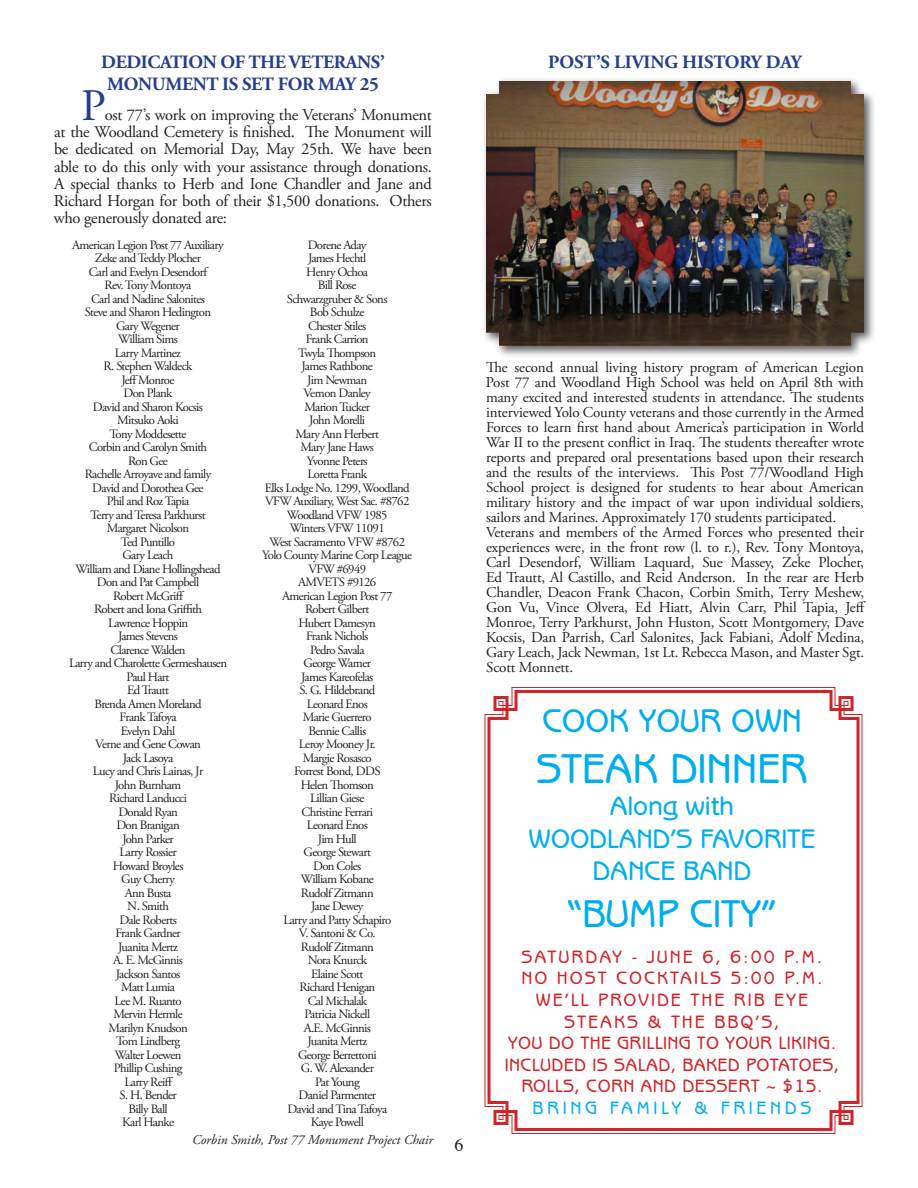
<style>
.page{position:relative;width:918px;height:1188px;background:#fff}
.page>*{position:absolute;margin:0;border:0;box-sizing:border-box;transform-origin:0 0}
.t1{font:45px "Adobe Garamond Pro";color:#253f8e}
.t2{font:500 42px "Benguiat Gothic Std";letter-spacing:-.01em;color:#00aeef}
.t3{font:500 39px "Benguiat Gothic Std";letter-spacing:-.01em;color:#00aeef}
.t4{font:500 33px "Benguiat Gothic Std";letter-spacing:-.01em;color:#00aeef}
.t5{font:500 27px/32.4px "Benguiat Gothic Std";letter-spacing:-.01em;color:#00aeef;text-align:center}
.t6{font:700 18.75px "Adobe Garamond Pro";letter-spacing:-.005em;color:#253f8e}
.t7{font:500 18px/21.6px "Benguiat Gothic Std";letter-spacing:.02em;color:#d1232a;text-align:center}
.t8{font:500 18px "Benguiat Gothic Std";letter-spacing:.2em;color:#00aeef}
.t9{font:16.5px/17.2px "Adobe Garamond Pro";letter-spacing:-.02em;color:#231f20;text-align:justify}
.t10{font:15px/15px "Adobe Garamond Pro";letter-spacing:-.01em;color:#231f20}
.t11{font:italic 13.5px "Adobe Garamond Pro";color:#231f20}
.t12{font:12.75px/13.5px "Adobe Garamond Pro";letter-spacing:-.05em;color:#231f20;text-align:center}
</style>
<div class="page">
<div style="left:481px;top:76px;width:396px;height:283px;background:#231f20;opacity:.75"></div>
<img style="left:486px;top:81px;width:378px;height:265px">
<svg style="left:486px;top:688px;width:375px;height:444px"></svg>
<h3 class="t6" style="left:101px;top:51px;width:13px">DEDI</h3>
<h3 class="t6" style="left:148px;top:51px;width:26px">CATION</h3>
<h3 class="t6" style="left:221px;top:51px;width:42px">OF THE</h3>
<h3 class="t6" style="left:289px;top:51px;width:24px">VETERANS</h3>
<h3 class="t6" style="left:380px;top:51px;width:6px">’</h3>
<h3 class="t6" style="left:107px;top:73px;width:32px">MONU</h3>
<h3 class="t6" style="left:165px;top:73px;width:30px">MENT</h3>
<h3 class="t6" style="left:222px;top:73px;width:32px">IS SET</h3>
<h3 class="t6" style="left:278px;top:73px;width:102px">FOR MAY 25</h3>
<h1 class="t1" style="left:81px;top:79px;width:26px">P</h1>
<p class="t9" style="left:54px;top:107px;width:380px;text-indent:51px">ost 77’s work on improving the Veterans’ Monument at the Woodland Cemetery is finished. The Monument will be dedicated on Memorial Day, May 25th. We have been able to do this only with your assistance through donations.<br>A special thanks to Herb and Ione Chandler and Jane and Richard Horgan for both of their $1,500 donations. Others who generously donated are:</p>
<p class="t12" style="left:69px;top:238px;width:160px">American Legion Post 77 Auxiliary<br>Zeke and Teddy Plocher<br>Carl and Evelyn Desendorf<br>Rev. Tony Montoya<br>Carl and Nadine Salonites<br>Steve and Sharon Hedington<br>Gary Wegener<br>William Sims<br>Larry Martinez<br>R. Stephen Waldeck<br>JeffMonroe<br>Don Plank<br>David and Sharon Kocsis<br>Mitsuko Aoki<br>Tony Moddesette<br>Corbin and Carolyn Smith<br>Ron Gee<br>Rachelle Arroyave and family<br>David and Dorothea Gee<br>Phil and RozTapia<br>Terry and Teresa Parkhurst<br>Margaret Nicolson<br>Ted Puntillo<br>Gary Leach<br>William and Diane Hollingshead<br>Don and Pat Campbell<br>Robert McGriff<br>Robert and Iona Griffith<br>Lawrence Hoppin<br>James Stevens<br>Clarence Walden<br>Larry and Charolette Germeshausen<br>Paul Hart<br>EdTrautt<br>Brenda Amen Moreland<br>Frank Tafoya<br>Evelyn Dahl<br>Verne and Gene Cowan<br>Jack Lasoya<br>Lucy and Chris Lainas, Jr<br>John Burnham<br>Richard Landucci<br>Donald Ryan<br>Don Branigan<br>John Parker<br>Larry Rossier<br>Howard Broyles<br>Guy Cherry<br>Ann Busta<br>N. Smith<br>Dale Roberts<br>Frank Gardner<br>Juanita Mertz<br>A. E. McGinnis<br>Jackson Santos<br>Matt Lumia<br>Lee M. Ruanto<br>Mervin Hermle<br>Marilyn Knudson<br>Tom Lindberg<br>Walter Loewen<br>Phillip Cushing<br>Larry Reiff<br>S. H. Bender<br>Billy Ball<br>Karl Hanke</p>
<p class="t12" style="left:262px;top:238px;width:151px">Dorene Aday<br>James Hechtl<br>Henry Ochoa<br>Bill Rose<br>Schwarzgruber &amp; Sons<br>Bob Schulze<br>Chester Stiles<br>Frank Carrion<br>Twyla Thompson<br>James Rathbone<br>Jim Newman<br>Vernon Danley<br>Marion Tucker<br>John Morelli<br>Mary Ann Herbert<br>Mary Jane Haws<br>Yvonne Peters<br>Loretta Frank<br>Elks Lodge No. 1299, Woodland<br>VFW Auxiliary, West Sac. #8762<br>Woodland VFW 1985<br>Winters VFW 11091<br>West Sacramento VFW #8762<br>Yolo County Marine Corp League<br>VFW #6949<br>AMVETS #9126<br>American Legion Post 77<br>Robert Gilbert<br>Hubert Damesyn<br>Frank Nichols<br>Pedro Savala<br>George Warner<br>James Kareofelas<br>S. G. Hildebrand<br>Leonard Enos<br>Marie Guerrero<br>Bennie Callis<br>Leroy Mooney Jr.<br>Margie Rosasco<br>Forrest Bond, DDS<br>Helen Thomson<br>Lillian Giese<br>Christine Ferrari<br>Leonard Enos<br>Jim Hull<br>George Stewart<br>Don Coles<br>William Kobane<br>Rudolf Zitmann<br>Jane Dewey<br>Larry and Patty Schapiro<br>V. Santoni &amp; Co.<br>Rudolf Zitmann<br>Nora Knurck<br>Elaine Scott<br>Richard Henigan<br>Cal Michalak<br>Patricia Nickell<br>A.E. McGinnis<br>Juanita Mertz<br>George Berrettoni<br>G. W. Alexander<br>Pat Young<br>Daniel Parmenter<br>David and TinaTafoya<br>Kaye Powell</p>
<p class="t11" style="left:192px;top:1131px;width:243px">Corbin Smith, Post 77 Monument Project Chair</p>
<h3 class="t6" style="left:548px;top:51px;width:255px">POST’S LIVING HISTORY DAY</h3>
<p class="t10" style="left:486px;top:361px;width:381px">The second annual living history program of American Legion Post 77 and Woodland High School was held on April 8th with many excited and interested students in attendance. The students interviewed Yolo County veterans and those currently in the Armed Forces to learn first hand about America’s participation in World War II to the present conflict in Iraq. The students thereafter wrote reports and prepared oral presentations based upon their research and the results of the interviews. This Post 77/Woodland High School project is designed for students to hear about American military history and the impact of war upon individual soldiers, sailors and Marines. Approximately 170 students participated.<br>Veterans and members of the Armed Forces who presented their experiences were, in the front row (l. to r.), Rev. Tony Montoya, Carl Desendorf, William Laquard, Sue Massey, Zeke Plocher, Ed Trautt, Al Castillo, and Reid Anderson. In the rear are Herb Chandler, Deacon Frank Chacon, Corbin Smith, Terry Meshew, Gon Vu, Vince Olvera, Ed Hiatt, Alvin Carr, Phil Tapia, Jeff Monroe, Terry Parkhurst, John Huston, Scott Montgomery, Dave Kocsis, Dan Parrish, Carl Salonites, Jack Fabiani, Adolf Medina, Gary Leach, Jack Newman, 1st Lt. Rebecca Mason, and Master Sgt.<br>Scott Monnett.</p>
<h3 class="t4" style="left:542px;top:702px;width:261px">COOK YOUR OWN</h3>
<h2 class="t2" style="left:536px;top:744px;width:273px">STEAK DINNER</h2>
<h3 class="t5" style="left:529px;top:790px;width:288px">ALONG WITH<br>WOODLAND’S FAVORITE<br>DANCE BAND</h3>
<h3 class="t3" style="left:567px;top:891px;width:211px">“BUMP CITY”</h3>
<h3 class="t7" style="left:505px;top:946px;width:336px">SATURDAY - JUNE 6, 6:00 P.M.<br>NO HOST COCKTAILS 5:00 P.M.<br>WE’LL PROVIDE THE RIB EYE<br>STEAKS &amp; THE BBQ’S,<br>YOU DO THE GRILLING TO YOUR LIKING.<br>INCLUDED IS SALAD, BAKED POTATOES,<br>ROLLS, CORN AND DESSERT ~ $15.</h3>
<h3 class="t8" style="left:533px;top:1097px;width:280px">BRING FAMILY &amp; FRIENDS</h3>
</div>
